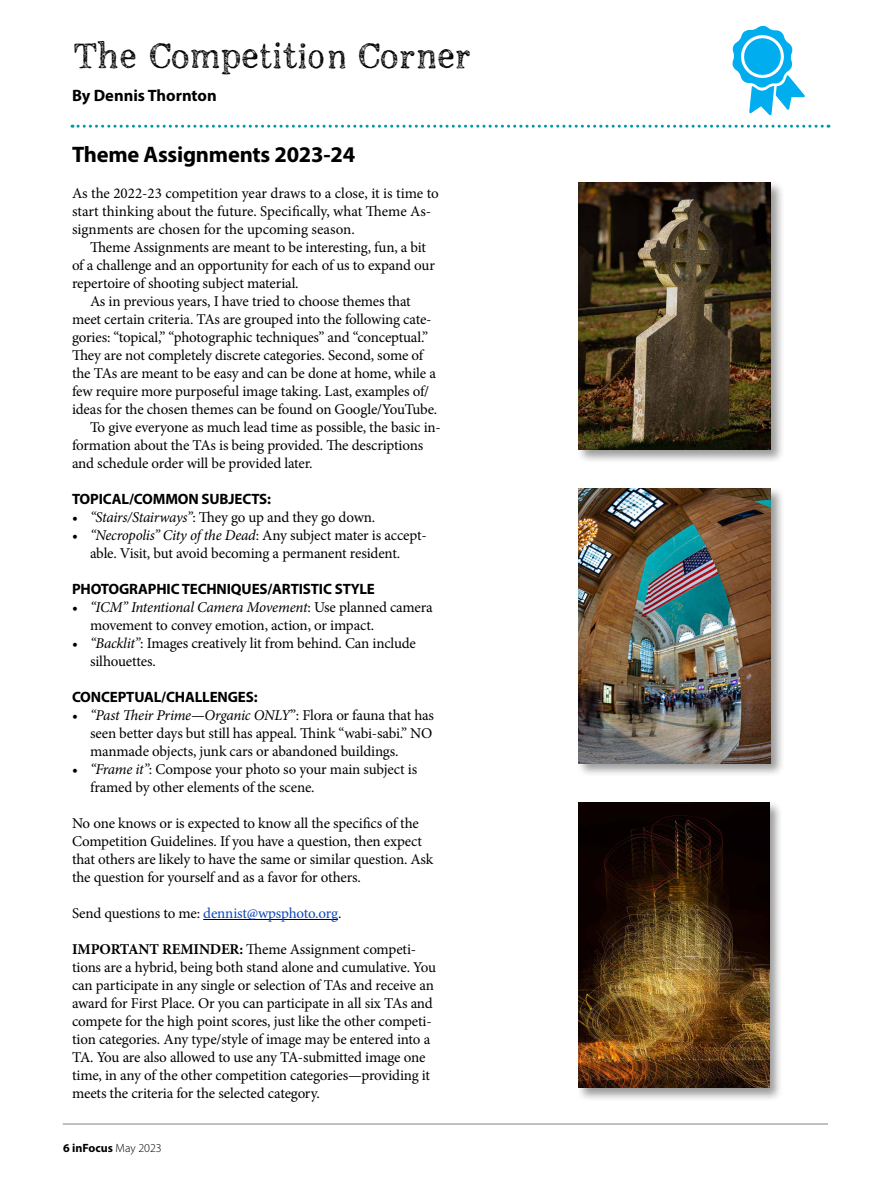
<style>
.page{position:relative;width:891px;height:1188px;background:#fff}
.page>*{position:absolute;margin:0;border:0;box-sizing:border-box;transform-origin:0 0}
.t1{font:200 36px "Appareo";color:#000}
.t2{font:700 22.5px "Myriad Pro";letter-spacing:-.01em;color:#000}
.t3{font:700 16.5px "Myriad Pro";color:#000}
.t4{font:15px/18px "Minion Pro";letter-spacing:-.01em;color:#000}
.t5{font:700 15px "Myriad Pro";letter-spacing:-.01em;color:#000}
.t6{font:15px "Minion Pro";letter-spacing:-.015em;color:#1048bb}
.t7{font:700 12px "Myriad Pro";color:#000}
.s1{font-style:italic}
.s2{color:#000}
.s3{font-weight:700}
.s4{font-weight:300}
</style>
<div class="page">
<hr style="left:63px;top:1124px;width:765px;height:1px;background:#808285">
<svg style="left:732px;top:25px;width:73px;height:91px"></svg>
<div style="left:576px;top:180px;width:209px;height:284px;background:#000;opacity:.4"></div>
<img style="left:579px;top:183px;width:192px;height:267px">
<div style="left:576px;top:486px;width:209px;height:292px;background:#000;opacity:.4"></div>
<img style="left:579px;top:489px;width:192px;height:275px">
<div style="left:576px;top:800px;width:207px;height:302px;background:#000;opacity:.4"></div>
<img style="left:579px;top:802px;width:190px;height:286px">
<svg style="left:72px;top:125px;width:757px;height:3px"></svg>
<hr style="left:203px;top:919px;width:135px;height:1px;background:#000">
<h1 class="t1" style="left:72px;top:31px;width:400px">The Competition Corner</h1>
<p class="t3" style="left:72px;top:84px;width:146px">By Dennis Thornton</p>
<h2 class="t2" style="left:72px;top:140px;width:285px">Theme Assignments 2023-24</h2>
<p class="t4" style="left:72px;top:184px;width:368px">As the 2022-23 competition year draws to a close, it is time to start thinking about the future. Specifically, what Theme As&shy;signments are chosen for the upcoming season.</p>
<p class="t4" style="left:90px;top:238px;width:338px">Theme Assignments are meant to be interesting, fun, a bit</p>
<p class="t4" style="left:72px;top:256px;width:364px">of a challenge and an opportunity for each of us to expand our</p>
<p class="t4" style="left:72px;top:274px;width:228px">repertoire of shooting subject material.</p>
<p class="t4" style="left:90px;top:292px;width:322px">As in previous years, I have tried to choose themes that</p>
<p class="t4" style="left:72px;top:310px;width:361px">meet certain criteria. TAs are grouped into the following cate-</p>
<p class="t4" style="left:72px;top:328px;width:358px">gories: “topical,” “photographic techniques” and “conceptual.”</p>
<p class="t4" style="left:72px;top:346px;width:353px">They are not completely discrete categories. Second, some of</p>
<p class="t4" style="left:72px;top:364px;width:365px">the TAs are meant to be easy and can be done at home, while a</p>
<p class="t4" style="left:72px;top:382px;width:359px">few require more purposeful image taking. Last, examples of/</p>
<p class="t4" style="left:72px;top:400px;width:367px">ideas for the chosen themes can be found on Google/YouTube.</p>
<p class="t4" style="left:90px;top:418px;width:352px">To give everyone as much lead time as possible, the basic in-</p>
<p class="t4" style="left:72px;top:436px;width:353px">formation about the TAs is being provided. The descriptions</p>
<p class="t4" style="left:72px;top:454px;width:242px">and schedule order will be provided later.</p>
<p class="t5" style="left:72px;top:489px;width:201px">TOPICAL/COMMON SUBJECTS:</p>
<p class="t4" style="left:72px;top:508px;width:305px">• <span class="s1">“Stairs/Stairways”</span>: They go up and they go down.</p>
<p class="t4" style="left:72px;top:526px;width:356px;text-align:center">• <span class="s1">“Necropolis” City of the Dead</span>: Any subject mater is accept&shy;able. Visit, but avoid becoming a permanent resident.</p>
<p class="t5" style="left:72px;top:579px;width:304px">PHOTOGRAPHIC TECHNIQUES/ARTISTIC STYLE</p>
<p class="t4" style="left:90px;top:598px;width:344px;text-indent:-18px">• <span class="s1">“ICM” Intentional Camera Movement</span>: Use planned camera movement to convey emotion, action, or impact.</p>
<p class="t4" style="left:90px;top:634px;width:327px;text-indent:-18px">• <span class="s1">“Backlit”</span>: Images creatively lit from behind. Can include silhouettes.</p>
<p class="t5" style="left:72px;top:687px;width:187px">CONCEPTUAL/CHALLENGES:</p>
<p class="t4" style="left:90px;top:706px;width:346px;text-align:justify;text-indent:-18px">• <span class="s1">“Past Their Prime—Organic ONLY</span>”: Flora or fauna that has seen better days but still has appeal. Think “wabi-sabi.” NO manmade objects, junk cars or abandoned buildings.</p>
<p class="t4" style="left:90px;top:760px;width:329px;text-indent:-18px">• <span class="s1">“Frame it”</span>: Compose your photo so your main subject is framed by other elements of the scene.</p>
<p class="t4" style="left:72px;top:814px;width:363px">No one knows or is expected to know all the specifics of the Competition Guidelines. If you have a question, then expect that others are likely to have the same or similar question. Ask the question for yourself and as a favor for others.</p>
<p class="t6" style="left:72px;top:903px;width:271px"><span class="s2">Send questions to me:</span> dennist@wpsphoto.org<span class="s2">.</span></p>
<p class="t4" style="left:72px;top:940px;width:366px"><span class="s3">IMPORTANT REMINDER:</span> Theme Assignment competi&shy;tions are a hybrid, being both stand alone and cumulative. You can participate in any single or selection of TAs and receive an award for First Place. Or you can participate in all six TAs and compete for the high point scores, just like the other competi&shy;tion categories. Any type/style of image may be entered into a TA. You are also allowed to use any TA-submitted image one time, in any of the other competition categories<span class="s1">—</span>providing it meets the criteria for the selected category.</p>
<p class="t7" style="left:63px;top:1140px;width:100px">6 inFocus <span class="s4">May 2023</span></p>
</div>
